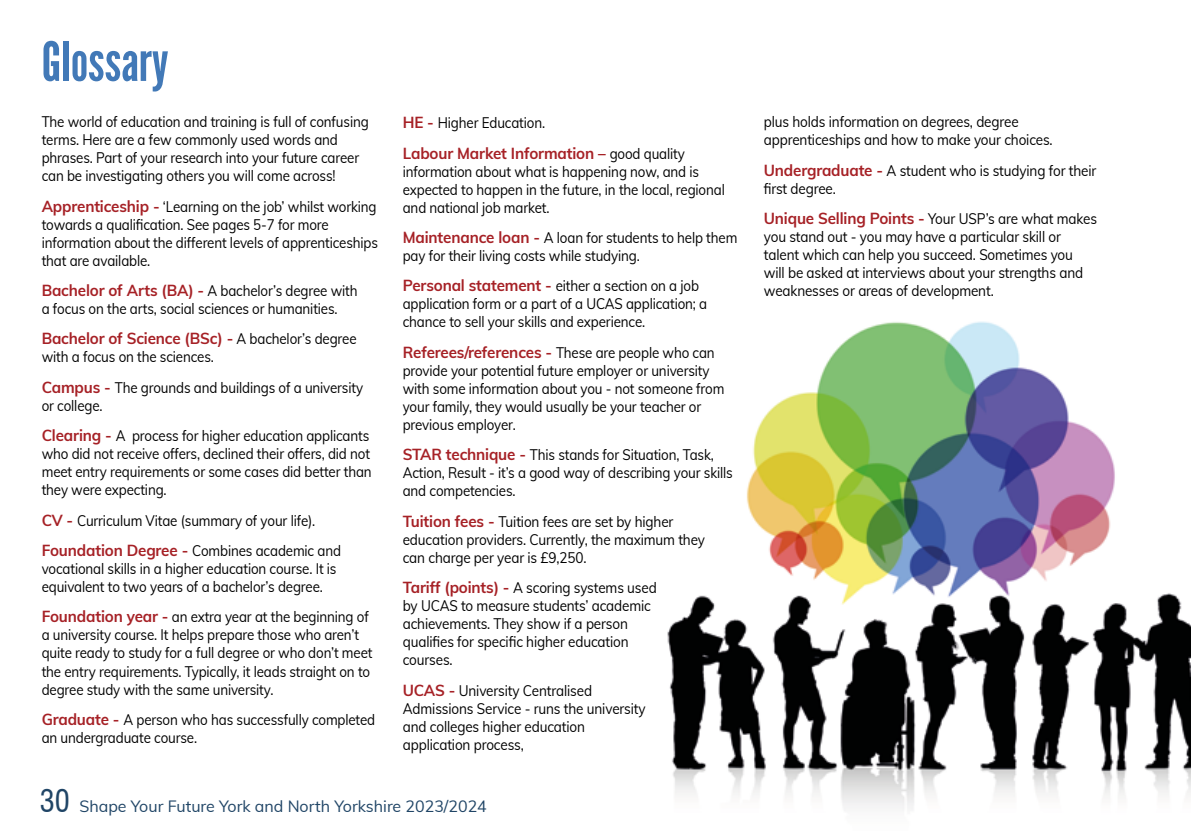
<style>
.page{position:relative;width:1191px;height:840px;background:#fff}
.page>*{position:absolute;margin:0;border:0;box-sizing:border-box;transform-origin:0 0}
.t1{font:54px "League Gothic";color:#4279b7}
.t2{font:700 16px "Muli";letter-spacing:-.01em;color:#a62126;scale:.95 1}
.t3{font:16px "Muli";color:#204566}
.t4{font:15px/18px "Muli";letter-spacing:-.01em;color:#000;scale:.89 1}
.t5{font:15px/18px "Muli";letter-spacing:-.01em;color:#000;scale:.9 1}
.s1{font-weight:700;font-size:16px;color:#a62126}
.s2{font-weight:400;font-size:15px;color:#000}
.s3{font-family:"Swiss 721 BT";font-stretch:condensed;font-size:30.2px}
</style>
<div class="page">
<img style="left:667px;top:321px;width:524px;height:488px">
<h1 class="t1" style="left:42px;top:29px;width:128px">Glossary</h1>
<p class="t4" style="left:42px;top:112px;width:369px">The world of education and training is full of confusing terms. Here are a few commonly used words and phrases. Part of your research into your future career can be investigating others you will come across!</p>
<p class="t4" style="left:42px;top:196px;width:379px"><span class="s1">Apprenticeship -</span> ‘Learning on the job’ whilst working towards a qualification. See pages 5-7 for more information about the different levels of apprenticeships that are available.</p>
<p class="t4" style="left:42px;top:281px;width:356px"><span class="s1">Bachelor of Arts (BA) -</span> A bachelor’s degree with a focus on the arts, social sciences or humanities.</p>
<p class="t2" style="left:42px;top:327px;width:333px">Bachelor of Science (BSc) - <span class="s2">A bachelor’s degree</span></p>
<p class="t4" style="left:42px;top:341px;width:363px;line-height:30.4px">with a focus on the sciences.<br><span class="s1">Campus -</span> The grounds and buildings of a university</p>
<p class="t4" style="left:42px;top:389px;width:370px;line-height:30.4px">or college.<br><span class="s1">Clearing -</span> A process for higher education applicants</p>
<p class="t4" style="left:42px;top:444px;width:372px;text-align:justify">who did not receive offers, declined their offers, did not meet entry requirements or some cases did better than they were expecting.</p>
<p class="t4" style="left:42px;top:504px;width:338px;line-height:30.4px"><span class="s1">CV -</span> Curriculum Vitae (summary of your life).<br><span class="s1">Foundation Degree -</span> Combines academic and</p>
<p class="t4" style="left:42px;top:558px;width:333px">vocational skills in a higher education course. It is equivalent to two years of a bachelor’s degree.</p>
<p class="t4" style="left:42px;top:607px;width:373px"><span class="s1">Foundation year -</span> an extra year at the beginning of a university course. It helps prepare those who aren’t quite ready to study for a full degree or who don’t meet the entry requirements. Typically, it leads straight on to degree study with the same university.</p>
<p class="t4" style="left:42px;top:709px;width:376px"><span class="s1">Graduate -</span> A person who has successfully completed an undergraduate course.</p>
<p class="t4" style="left:403px;top:113px;width:161px"><span class="s1">HE -</span> Higher Education.</p>
<p class="t2" style="left:403px;top:141px;width:298px">Labour Market Information – <span class="s2">good quality</span></p>
<p class="t4" style="left:403px;top:161px;width:363px">information about what is happening now, and is expected to happen in the future, in the local, regional and national job market.</p>
<p class="t4" style="left:403px;top:228px;width:377px"><span class="s1">Maintenance loan -</span> A loan for students to help them pay for their living costs while studying.</p>
<p class="t4" style="left:403px;top:276px;width:343px"><span class="s1">Personal statement -</span> either a section on a job application form or a part of a UCAS application; a chance to sell your skills and experience.</p>
<p class="t2" style="left:403px;top:340px;width:330px">Referees/references - <span class="s2">These are people who can</span></p>
<p class="t4" style="left:403px;top:360px;width:363px">provide your potential future employer or university with some information about you - not someone from your family, they would usually be your teacher or previous employer.</p>
<p class="t4" style="left:403px;top:445px;width:372px"><span class="s1">STAR technique -</span> This stands for Situation, Task,<br>Action, Result - it’s a good way of describing your skills and competencies.</p>
<p class="t5" style="left:403px;top:511px;width:337px"><span class="s1">Tuition fees -</span> Tuition fees are set by higher education providers. Currently, the maximum they can charge per year is £9,250.</p>
<p class="t5" style="left:403px;top:577px;width:284px"><span class="s1">Tariff (points) -</span> A scoring systems used by UCAS to measure students’ academic achievements. They show if a person qualifies for specific higher education courses.</p>
<p class="t5" style="left:403px;top:680px;width:271px"><span class="s1">UCAS -</span> University Centralised<br>Admissions Service - runs the university and colleges higher education application process,</p>
<p class="t3" style="left:40px;top:794px;width:449px"><span class="s3">30</span> Shape Your Future York and North Yorkshire 2023/2024</p>
<p class="t5" style="left:764px;top:112px;width:322px">plus holds information on degrees, degree apprenticeships and how to make your choices.</p>
<p class="t5" style="left:764px;top:160px;width:371px"><span class="s1">Undergraduate -</span> A student who is studying for their first degree.</p>
<p class="t5" style="left:764px;top:209px;width:372px"><span class="s1">Unique Selling Points -</span> Your USP’s are what makes you stand out - you may have a particular skill or talent which can help you succeed. Sometimes you will be asked at interviews about your strengths and weaknesses or areas of development.</p>
</div>
